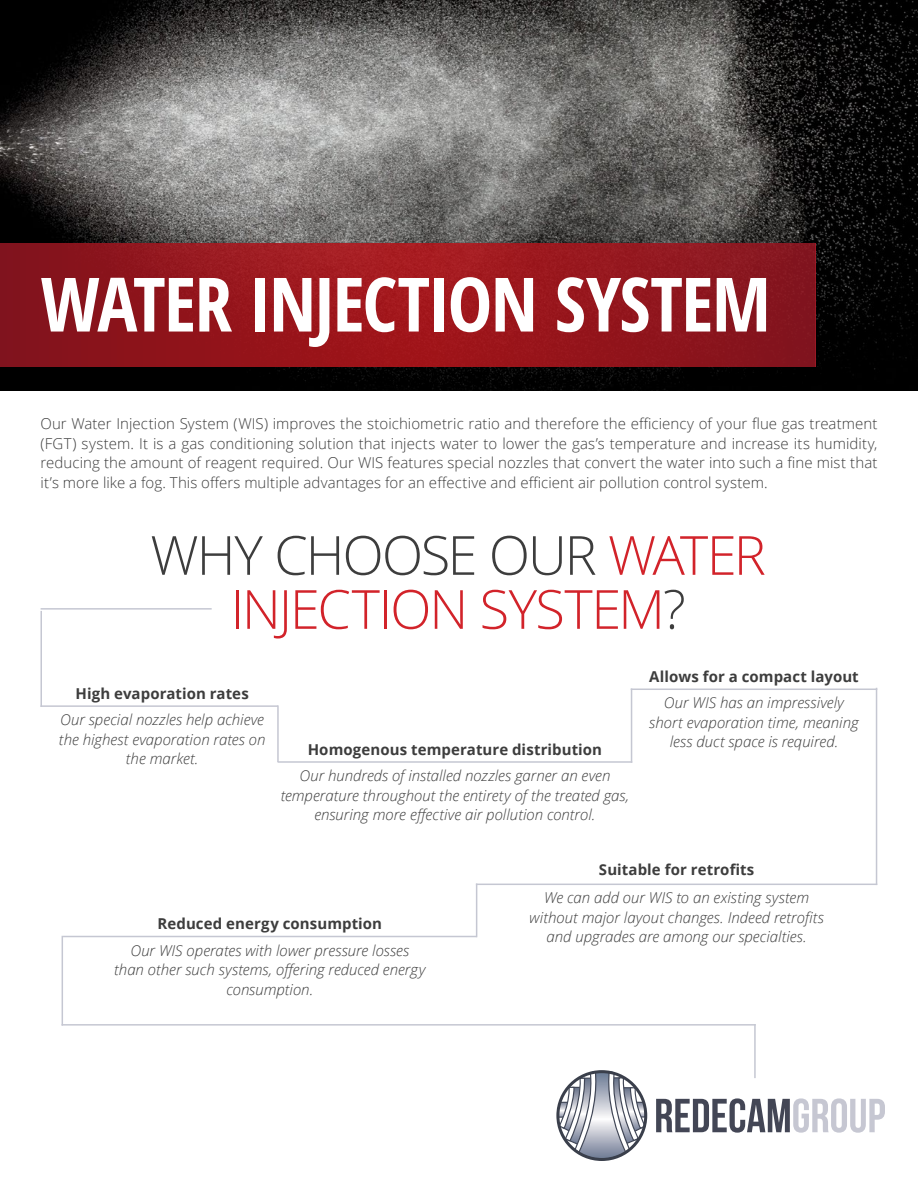
<style>
.page{position:relative;width:918px;height:1188px;background:#fff}
.page>*{position:absolute;margin:0;border:0;box-sizing:border-box;transform-origin:0 0}
.t1{font:700 condensed 75px "Open Sans";letter-spacing:-.02em;color:#fff}
.t2{font:300 54px/54px "Open Sans";letter-spacing:-.04em;color:#d2232a;text-align:center}
.t3{font:italic 300 15px/19.5px "Open Sans";color:#3d3d3d;text-align:center}
.t4{font:300 15px/19.5px "Open Sans";letter-spacing:.005em;color:#3d3d3d;text-align:justify}
.t5{font:700 15px "Open Sans";letter-spacing:.005em;color:#3d3d3d}
.s1{color:#3d3d3d}
</style>
<div class="page">
<svg style="left:556px;top:1070px;width:91px;height:91px"></svg>
<svg style="left:656px;top:1098px;width:229px;height:35px"></svg>
<img style="left:0;top:0;width:918px;height:391px">
<hr style="left:277px;top:705px;width:2px;height:57px;background:#c5c7d2">
<hr style="left:41px;top:608px;width:171px;height:2px;background:#c5c7d2">
<hr style="left:40px;top:611px;width:2px;height:96px;background:#c5c7d2">
<hr style="left:876px;top:688px;width:1px;height:197px;background:#c5c7d2">
<hr style="left:62px;top:936px;width:1px;height:90px;background:#c5c7d2">
<hr style="left:62px;top:1024px;width:694px;height:2px;background:#c5c7d2">
<hr style="left:754px;top:1024px;width:2px;height:54px;background:#c5c7d2">
<hr style="left:631px;top:689px;width:1px;height:74px;background:#c5c7d2">
<hr style="left:278px;top:761px;width:354px;height:2px;background:#c5c7d2">
<hr style="left:476px;top:884px;width:1px;height:53px;background:#c5c7d2">
<hr style="left:63px;top:936px;width:414px;height:1px;background:#c5c7d2">
<hr style="left:40px;top:705px;width:238px;height:2px;background:#c5c7d2">
<hr style="left:631px;top:689px;width:246px;height:1px;background:#c5c7d2">
<hr style="left:476px;top:884px;width:401px;height:1px;background:#c5c7d2">
<div style="left:0;top:235px;width:838px;height:154px;background:#000;opacity:.25"></div>
<svg style="left:0;top:244px;width:815px;height:123px;background:#93161d"></svg>
<p class="t1" style="left:40px;top:252px;width:732px">WATER INJECTION SYSTEM</p>
<p class="t4" style="left:40px;top:414px;width:839px">Our Water Injection System (WIS) improves the stoichiometric ratio and therefore the efficiency of your flue gas treatment (FGT) system. It is a gas conditioning solution that injects water to lower the gas’s temperature and increase its humidity, reducing the amount of reagent required. Our WIS features special nozzles that convert the water into such a fine mist that it’s more like a fog. This offers multiple advantages for an effective and efficient air pollution control system.</p>
<p class="t2" style="left:150px;top:527px;width:617px"><span class="s1">WHY CHOOSE OUR</span> WATER<br>INJECTION SYSTEM<span class="s1">?</span></p>
<p class="t5" style="left:76px;top:683px;width:175px">High evaporation rates</p>
<p class="t3" style="left:59px;top:710px;width:208px">Our special nozzles help achieve the highest evaporation rates on the market.</p>
<p class="t5" style="left:308px;top:739px;width:296px">Homogenous temperature distribution</p>
<p class="t3" style="left:281px;top:766px;width:350px">Our hundreds of installed nozzles garner an even temperature throughout the entirety of the treated gas, ensuring more effective air pollution control.</p>
<p class="t5" style="left:649px;top:666px;width:211px">Allows for a compact layout</p>
<p class="t3" style="left:649px;top:693px;width:211px">Our WIS has an impressively short evaporation time, meaning less duct space is required.</p>
<p class="t5" style="left:158px;top:913px;width:226px">Reduced energy consumption</p>
<p class="t3" style="left:114px;top:940px;width:313px">Our WIS operates with lower pressure losses than other such systems, offering reduced energy consumption.</p>
<p class="t5" style="left:599px;top:859px;width:157px">Suitable for retrofits</p>
<p class="t3" style="left:530px;top:888px;width:296px">We can add our WIS to an existing system without major layout changes. Indeed retrofits and upgrades are among our specialties.</p>
</div>
